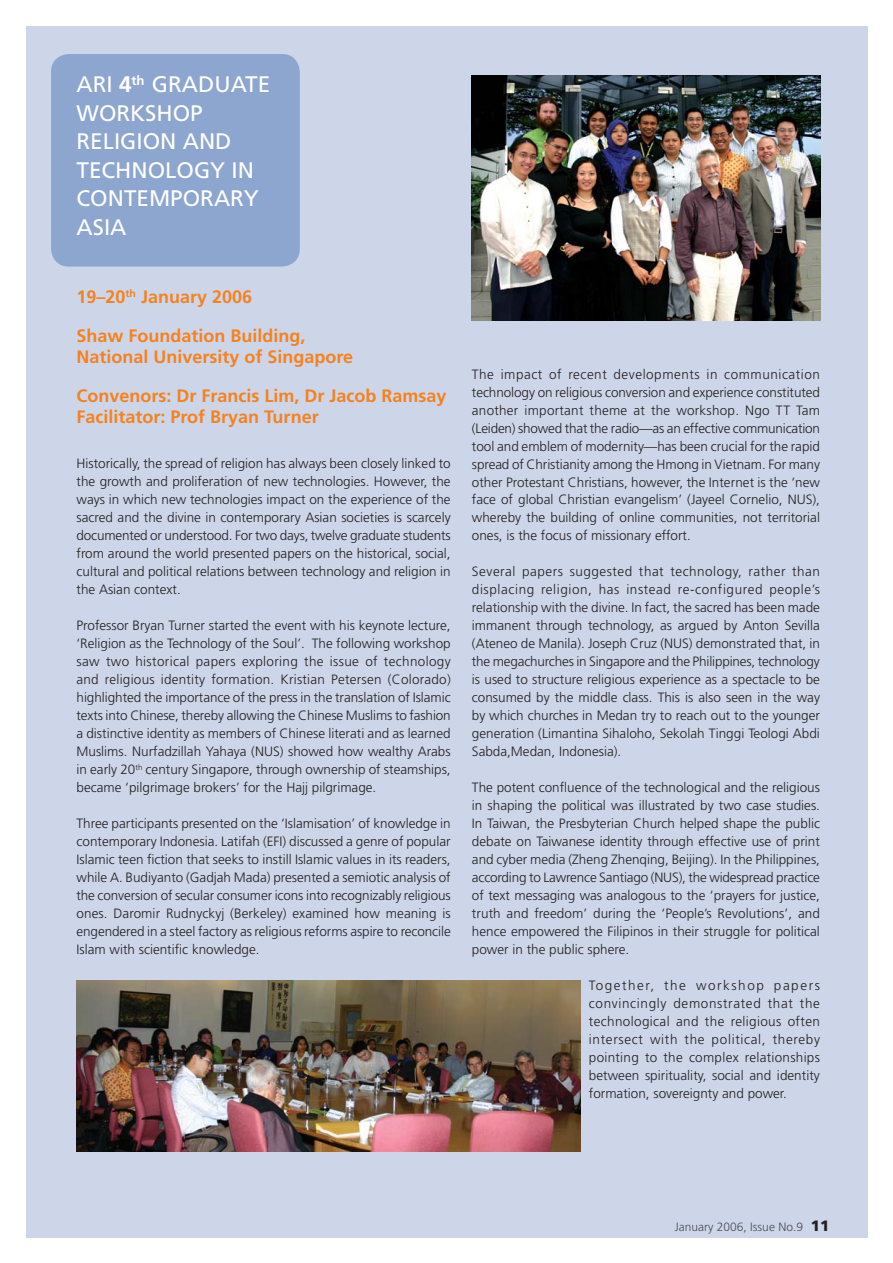
<style>
.page{position:relative;width:893px;height:1263px;background:#fff}
.page>*{position:absolute;margin:0;border:0;box-sizing:border-box;transform-origin:0 0}
.t1{font:22.5px/28.5px "Frutiger LT Std";color:#fff}
.t2{font:700 18px/39px "Frutiger LT Std";color:#f5821f}
.t3{font:300 13.5px/18px "Frutiger LT Std";color:#231f20;text-align:justify}
.t4{font:300 12px "Frutiger LT Std";color:#4c4c4e}
.s1{font-weight:700}
.s2{font-weight:900;font-size:15px;color:#231f20}
</style>
<div class="page">
<div style="left:26px;top:26px;width:841px;height:1211px;background:#cdd6e9"></div>
<div style="left:51px;top:54px;width:249px;height:213px;background:#8ca6cf;border-radius:18px"></div>
<img style="left:472px;top:75px;width:348px;height:245px">
<img style="left:77px;top:980px;width:503px;height:172px">
<h1 class="t1" style="left:77px;top:71px;width:195px">ARI <span class="s1">4</span><sup>th</sup> GRADUATE<br>WORKSHOP<br>RELIGION AND<br>TECHNOLOGY IN<br>CONTEMPORARY<br>ASIA</h1>
<h2 class="t2" style="left:77px;top:278px;width:231px">19–20<sup>th</sup> January 2006<br>Shaw Foundation Building,</h2>
<h2 class="t2" style="left:77px;top:338px;width:372px">National University of Singapore<br>Convenors: Dr Francis Lim, Dr Jacob Ramsay</h2>
<h2 class="t2" style="left:77px;top:398px;width:244px">Facilitator: Prof Bryan Turner</h2>
<p class="t3" style="left:77px;top:455px;width:376px">Historically, the spread of religion has always been closely linked to the growth and proliferation of new technologies. However, the ways in which new technologies impact on the experience of the sacred and the divine in contemporary Asian societies is scarcely documented or understood. For two days, twelve graduate students from around the world presented papers on the historical, social, cultural and political relations between technology and religion in the Asian context.</p>
<p class="t3" style="left:77px;top:617px;width:376px">Professor Bryan Turner started the event with his keynote lecture, ‘Religion as the Technology of the Soul’. The following workshop saw two historical papers exploring the issue of technology and religious identity formation. Kristian Petersen (Colorado) highlighted the importance of the press in the translation of Islamic texts into Chinese, thereby allowing the Chinese Muslims to fashion a distinctive identity as members of Chinese literati and as learned Muslims. Nurfadzillah Yahaya (NUS) showed how wealthy Arabs in early 20<sup>th</sup> century Singapore, through ownership of steamships, became ‘pilgrimage brokers’ for the Hajj pilgrimage.</p>
<p class="t3" style="left:77px;top:815px;width:376px">Three participants presented on the ‘Islamisation’ of knowledge in contemporary Indonesia. Latifah (EFI) discussed a genre of popular Islamic teen fiction that seeks to instill Islamic values in its readers, while A. Budiyanto (Gadjah Mada) presented a semiotic analysis of the conversion of secular consumer icons into recognizably religious ones. Daromir Rudnyckyj (Berkeley) examined how meaning is engendered in a steel factory as religious reforms aspire to reconcile Islam with scientific knowledge.</p>
<p class="t3" style="left:472px;top:366px;width:350px">The impact of recent developments in communication technology on religious conversion and experience constituted another important theme at the workshop. Ngo TT Tam (Leiden) showed that the radio—as an effective communication tool and emblem of modernity—has been crucial for the rapid spread of Christianity among the Hmong in Vietnam. For many other Protestant Christians, however, the Internet is the ‘new face of global Christian evangelism’ (Jayeel Cornelio, NUS), whereby the building of online communities, not territorial ones, is the focus of missionary effort.</p>
<p class="t3" style="left:472px;top:564px;width:350px">Several papers suggested that technology, rather than displacing religion, has instead re-configured people’s relationship with the divine. In fact, the sacred has been made immanent through technology, as argued by Anton Sevilla (Ateneo de Manila). Joseph Cruz (NUS) demonstrated that, in the megachurches in Singapore and the Philippines, technology is used to structure religious experience as a spectacle to be consumed by the middle class. This is also seen in the way by which churches in Medan try to reach out to the younger generation (Limantina Sihaloho, Sekolah Tinggi Teologi Abdi Sabda,Medan, Indonesia).</p>
<p class="t3" style="left:472px;top:780px;width:349px">The potent confluence of the technological and the religious in shaping the political was illustrated by two case studies.<br>In Taiwan, the Presbyterian Church helped shape the public debate on Taiwanese identity through effective use of print and cyber media (Zheng Zhenqing, Beijing). In the Philippines, according to Lawrence Santiago (NUS), the widespread practice of text messaging was analogous to the ‘prayers for justice, truth and freedom’ during the ‘People’s Revolutions’, and hence empowered the Filipinos in their struggle for political power in the public sphere.</p>
<p class="t3" style="left:589px;top:977px;width:233px">Together, the workshop papers convincingly demonstrated that the technological and the religious often intersect with the political, thereby pointing to the complex relationships between spirituality, social and identity formation, sovereignty and power.</p>
<p class="t4" style="left:675px;top:1221px;width:156px">January 2006, Issue No.9 <span class="s2">11</span></p>
</div>
